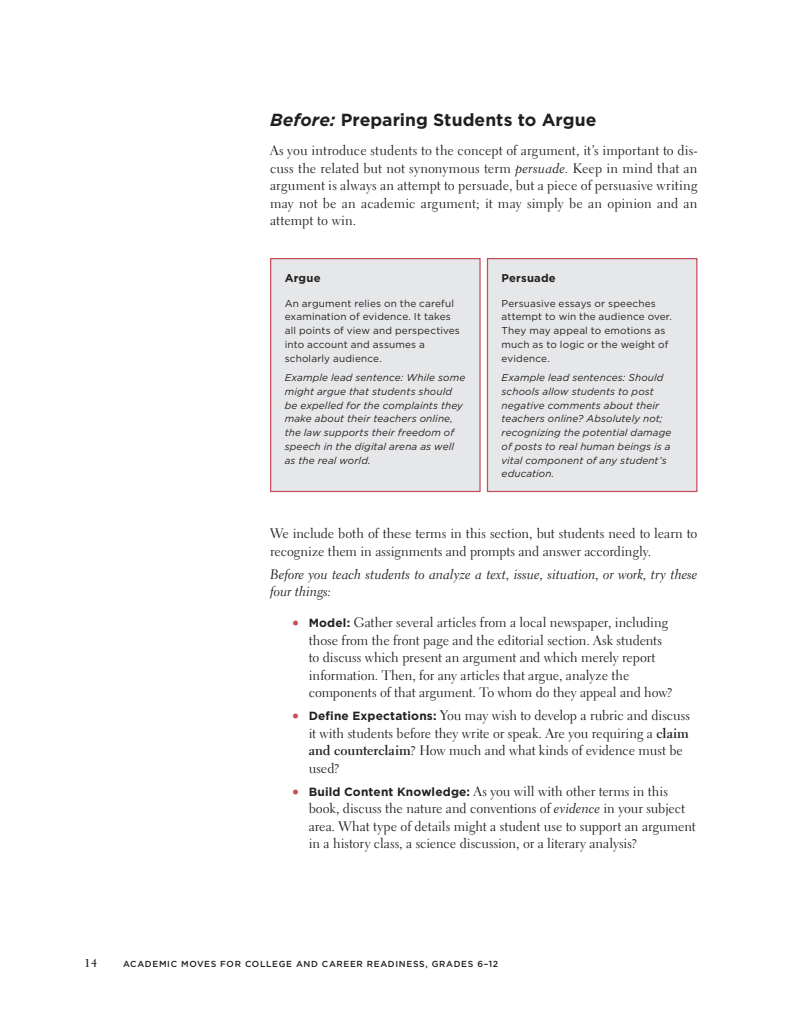
<style>
.page{position:relative;width:810px;height:1035px;background:#fff}
.page>*{position:absolute;margin:0;border:0;box-sizing:border-box;transform-origin:0 0}
.H1_BEFORE{font:700 17.5px "Gotham";color:#231f20}
.t1{font:13.75px/17.5px "Electra LT Std";letter-spacing:-.005em;color:#231f20}
.t2{font:13.75px/17.5px "Electra LT Std Cursive";letter-spacing:-.005em;color:#231f20}
.box1_title{font:700 11.25px "Gotham";letter-spacing:.015em;color:#231f20}
.verso_folio{font:700 11.25px "Electra LT Std";color:#231f20}
.box1_body_italic{font:italic 10px/13.8px "Gotham";letter-spacing:.015em;color:#231f20}
.box1_body{font:10px/13.8px "Gotham";letter-spacing:.015em;color:#231f20}
.verso_folio-2{font:500 8.75px "Gotham";letter-spacing:.075em;color:#231f20}
.s1{font-style:italic}
.s2{font-family:"Electra LT Std Cursive"}
.s3{color:#c64e5c}
.s4{font-family:"Gotham";font-weight:700;font-size:11.88px}
.s5{font-weight:700}
</style>
<div class="page">
<div style="left:271px;top:259px;width:209px;height:233px;background:#e6e7e9"></div>
<div style="left:270px;top:258px;width:211px;height:234px;border:1px solid #c64e5c"></div>
<div style="left:487px;top:259px;width:210px;height:233px;background:#e6e7e9"></div>
<div style="left:487px;top:258px;width:211px;height:234px;border:1px solid #c64e5c"></div>
<p class="H1_BEFORE" style="left:270px;top:109px;width:328px"><span class="s1">Before:</span> Preparing Students to Argue</p>
<p class="t1" style="left:270px;top:142px;width:429px;text-align:justify">As you introduce students to the concept of argument, it’s important to dis&shy;cuss the related but not synonymous term <span class="s2">persuade.</span> Keep in mind that an argument is always an attempt to persuade, but a piece of persuasive writing may not be an academic argument; it may simply be an opinion and an attempt to win.</p>
<p class="box1_title" style="left:285px;top:270px;width:37px">Argue</p>
<p class="box1_body" style="left:285px;top:296px;width:177px">An argument relies on the careful examination of evidence. It takes all points of view and perspectives into account and assumes a scholarly audience.</p>
<p class="box1_body_italic" style="left:285px;top:370px;width:182px">Example lead sentence: While some might argue that students should be expelled for the complaints they make about their teachers online, the law supports their freedom of speech in the digital arena as well as the real world.</p>
<p class="box1_title" style="left:502px;top:270px;width:56px">Persuade</p>
<p class="box1_body" style="left:502px;top:296px;width:172px">Persuasive essays or speeches attempt to win the audience over.<br>They may appeal to emotions as much as to logic or the weight of evidence.</p>
<p class="box1_body_italic" style="left:502px;top:370px;width:171px">Example lead sentences: Should schools allow students to post negative comments about their teachers online? Absolutely not; recognizing the potential damage of posts to real human beings is a vital component of any student’s education.</p>
<p class="t1" style="left:270px;top:525px;width:429px">We include both of these terms in this section, but students need to learn to recognize them in assignments and prompts and answer accordingly.</p>
<p class="t2" style="left:270px;top:565px;width:429px">Before you teach students to analyze a text, issue, situation, or work, try these four things:</p>
<p class="t1" style="left:309px;top:614px;width:365px;text-indent:-16px"><span class="s3">•</span> <span class="s4">Model:</span> Gather several articles from a local newspaper, including those from the front page and the editorial section. Ask students to discuss which present an argument and which merely report information. Then, for any articles that argue, analyze the components of that argument. To whom do they appeal and how?</p>
<p class="t1" style="left:309px;top:707px;width:383px;text-indent:-16px"><span class="s3">•</span> <span class="s4">Define Expectations:</span> You may wish to develop a rubric and discuss it with students before they write or speak. Are you requiring a <span class="s5">claim and counterclaim</span>? How much and what kinds of evidence must be used?</p>
<p class="t1" style="left:309px;top:782px;width:388px;text-indent:-16px"><span class="s3">•</span> <span class="s4">Build Content Knowledge:</span> As you will with other terms in this book, discuss the nature and conventions of <span class="s2">evidence</span> in your subject area. What type of details might a student use to support an argument in a history class, a science discussion, or a literary analysis?</p>
<p class="verso_folio" style="left:84px;top:956px;width:14px">14</p>
<p class="verso_folio-2" style="left:123px;top:958px;width:377px">ACADEMIC MOVES FOR COLLEGE AND CAREER READINESS, GRADES 6–12</p>
</div>
